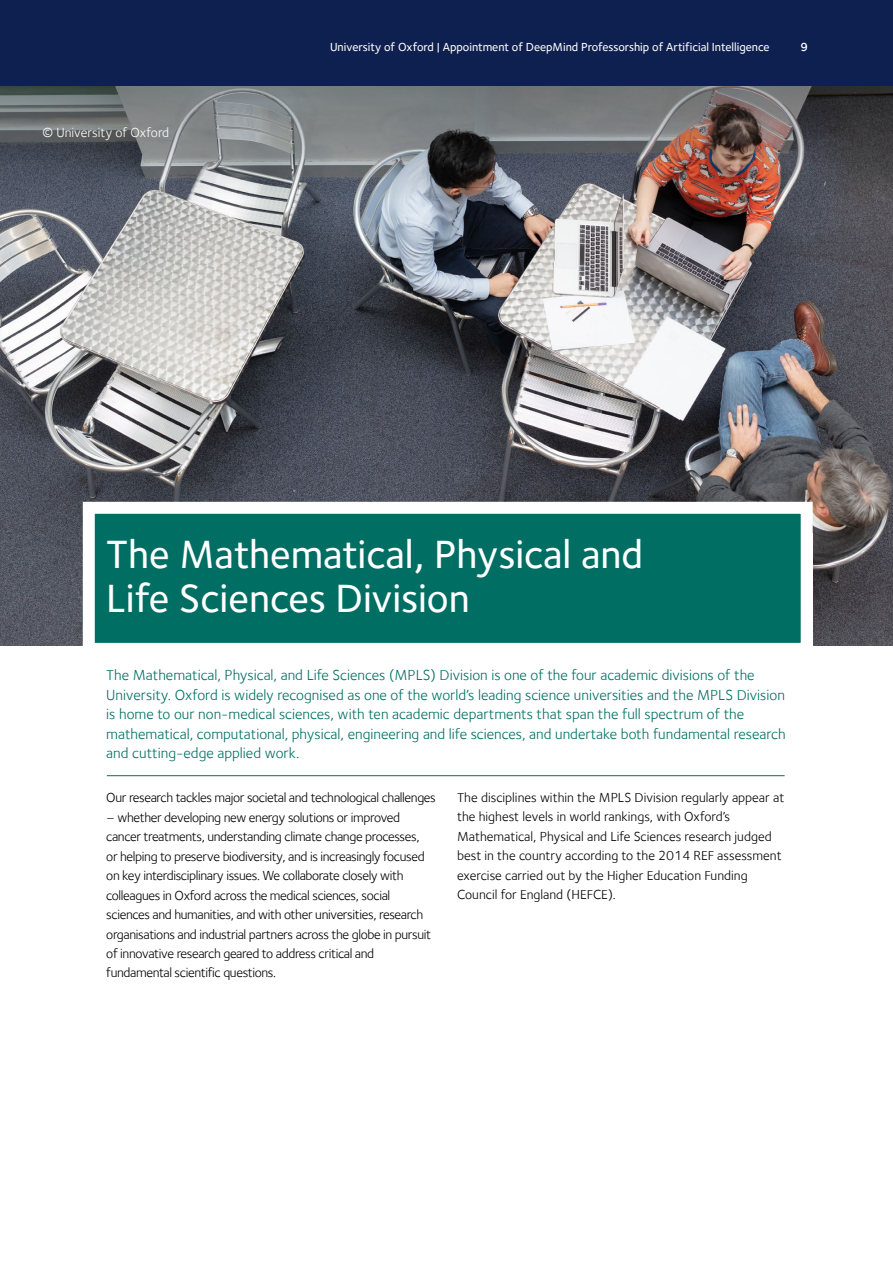
<style>
.page{position:relative;width:893px;height:1263px;background:#fff}
.page>*{position:absolute;margin:0;border:0;box-sizing:border-box;transform-origin:0 0}
.t1{font:500 40.5px/43.5px "Foundry Sterling";color:#fff}
.t2{font:15px/19.5px "Foundry Sterling";color:#006e63}
.t3{font:13.5px/19.5px "Foundry Sterling";letter-spacing:-.025em;color:#000}
.t4{font:13.5px/19.5px "Foundry Sterling";color:#000}
.t5{font:13.5px "Foundry Sterling";color:#fff}
.t6{font:500 12px "Foundry Sterling";color:#fff}
.t7{font:600 12px "Foundry Sterling";color:#fff}
</style>
<div class="page">
<img style="left:0;top:199px;width:893px;height:446px">
<svg style="left:77px;top:496px;width:742px;height:150px;background:#247e76"></svg>
<hr style="left:107px;top:775px;width:678px;height:1px;background:#006e63">
<img style="left:0;top:85px;width:893px;height:114px">
<div style="left:0;top:0;width:893px;height:85px;background:#0e2050"></div>
<p class="t5" style="left:43px;top:125px;width:128px">© University of Oxford</p>
<p class="t6" style="left:330px;top:40px;width:441px">University of Oxford | Appointment of DeepMind Professorship of Artificial Intelligence</p>
<p class="t7" style="left:800px;top:40px;width:9px">9</p>
<h1 class="t1" style="left:106px;top:532px;width:538px">The Mathematical, Physical and<br>Life Sciences Division</h1>
<p class="t2" style="left:106px;top:665px;width:681px">The Mathematical, Physical, and Life Sciences (MPLS) Division is one of the four academic divisions of the University. Oxford is widely recognised as one of the world’s leading science universities and the MPLS Division is home to our non-medical sciences, with ten academic departments that span the full spectrum of the mathematical, computational, physical, engineering and life sciences, and undertake both fundamental research and cutting-edge applied work.</p>
<p class="t3" style="left:106px;top:788px;width:331px">Our research tackles major societal and technological challenges</p>
<p class="t3" style="left:106px;top:807px;width:326px">– whether developing new energy solutions or improved cancer treatments, understanding climate change processes, or helping to preserve biodiversity, and is increasingly focused on key interdisciplinary issues. We collaborate closely with colleagues in Oxford across the medical sciences, social sciences and humanities, and with other universities, research organisations and industrial partners across the globe in pursuit of innovative research geared to address critical and fundamental scientific questions.</p>
<p class="t4" style="left:457px;top:787px;width:329px">The disciplines within the MPLS Division regularly appear at the highest levels in world rankings, with Oxford’s Mathematical, Physical and Life Sciences research judged best in the country according to the 2014 REF assessment exercise carried out by the Higher Education Funding Council for England (HEFCE).</p>
</div>
